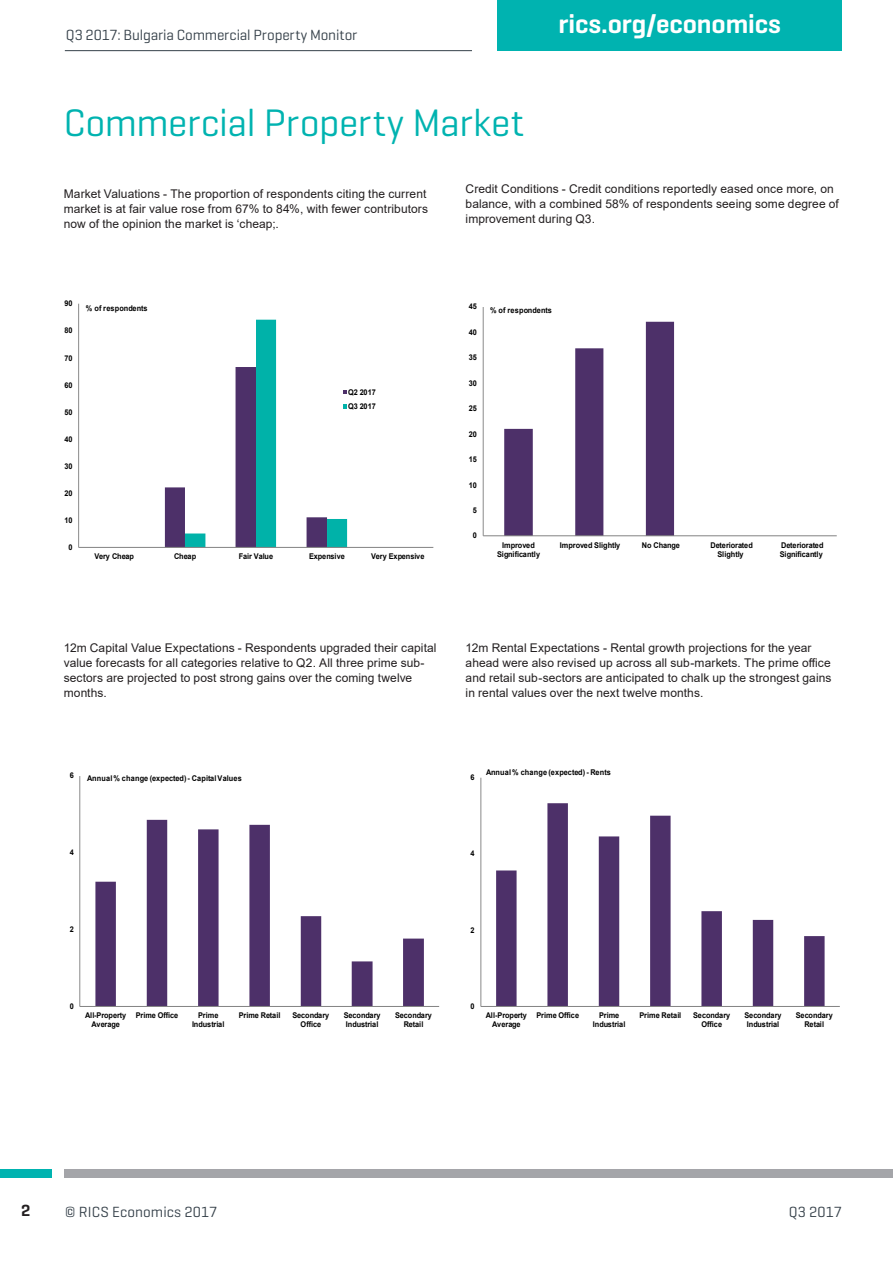
<style>
.page{position:relative;width:893px;height:1263px;background:#fff}
.page>*{position:absolute;margin:0;border:0;box-sizing:border-box;transform-origin:0 0}
.Main_Header{font:39px "Geogrotesque";letter-spacing:-.01em;color:#00b3b0}
.t1{font:600 27px "Geogrotesque";letter-spacing:-.005em;color:#fff}
.t2{font:600 16.5px "Geogrotesque";color:#231f20}
.t3{font:15px "Geogrotesque";color:#36414a}
.Chart_description_te{font:12px/15px "Arial";letter-spacing:.005em;color:#231f20}
.t4{font:700 7.95px/8.9px "Arial";letter-spacing:-.015em;color:#000;text-align:center;scale:.93 1}
.t5{font:700 7.95px "Arial";letter-spacing:.02em;color:#000;scale:.93 1}
</style>
<div class="page">
<div style="left:497px;top:0;width:345px;height:51px;background:#00b3b0"></div>
<hr style="left:65px;top:50px;width:407px;height:1px;background:#36414a">
<div style="left:0;top:1169px;width:51px;height:9px;background:#00b3b0"></div>
<div style="left:64px;top:1169px;width:829px;height:9px;background:#a4a5a9"></div>
<hr style="left:78px;top:304px;width:1px;height:243px;background:#868686">
<hr style="left:79px;top:547px;width:354px;height:1px;background:#868686">
<svg style="left:165px;top:320px;width:182px;height:227px"></svg>
<svg style="left:95px;top:820px;width:329px;height:186px"></svg>
<hr style="left:80px;top:776px;width:1px;height:230px;background:#868686">
<hr style="left:80px;top:1006px;width:359px;height:1px;background:#868686">
<svg style="left:504px;top:322px;width:170px;height:213px"></svg>
<hr style="left:483px;top:307px;width:1px;height:229px;background:#868686">
<hr style="left:483px;top:535px;width:354px;height:1px;background:#868686">
<svg style="left:496px;top:803px;width:329px;height:203px"></svg>
<hr style="left:481px;top:778px;width:1px;height:228px;background:#868686">
<hr style="left:481px;top:1006px;width:359px;height:1px;background:#868686">
<p class="t3" style="left:66px;top:25px;width:293px">Q3 2017: Bulgaria Commercial Property Monitor</p>
<p class="Main_Header" style="left:64px;top:98px;width:462px">Commercial Property Market</p>
<h2 class="t1" style="left:559px;top:7px;width:224px">rics.org/economics</h2>
<p class="Chart_description_te" style="left:64px;top:187px;width:366px">Market Valuations - The proportion of respondents citing the current market is at fair value rose from 67% to 84%, with fewer contributors now of the opinion the market is ‘cheap;.</p>
<p class="t4" style="left:65px;top:299px;width:10px">90</p>
<p class="t4" style="left:65px;top:326px;width:10px">80</p>
<p class="t4" style="left:65px;top:353px;width:10px">70</p>
<p class="t4" style="left:65px;top:380px;width:10px">60</p>
<p class="t4" style="left:65px;top:407px;width:10px">50</p>
<p class="t4" style="left:65px;top:435px;width:10px">40</p>
<p class="t4" style="left:65px;top:462px;width:10px">30</p>
<p class="t4" style="left:65px;top:489px;width:10px">20</p>
<p class="t4" style="left:65px;top:516px;width:10px">10</p>
<p class="t4" style="left:69px;top:543px;width:6px">0</p>
<p class="t5" style="left:86px;top:303px;width:68px">% of respondents</p>
<p class="t4" style="left:348px;top:385px;width:31px;line-height:14.7px;text-align:left">Q2 2017<br>Q3 2017</p>
<p class="t4" style="left:94px;top:552px;width:44px">Very Cheap</p>
<p class="t4" style="left:174px;top:552px;width:25px">Cheap</p>
<p class="t4" style="left:239px;top:552px;width:39px">Fair Value</p>
<p class="t4" style="left:309px;top:552px;width:40px">Expensive</p>
<p class="t4" style="left:371px;top:552px;width:59px">Very Expensive</p>
<p class="Chart_description_te" style="left:466px;top:181px;width:375px">Credit Conditions - Credit conditions reportedly eased once more, on balance, with a combined 58% of respondents seeing some degree of improvement during Q3.</p>
<p class="t4" style="left:469px;top:302px;width:10px">45</p>
<p class="t4" style="left:469px;top:328px;width:10px">40</p>
<p class="t4" style="left:469px;top:353px;width:10px">35</p>
<p class="t4" style="left:469px;top:379px;width:10px">30</p>
<p class="t4" style="left:469px;top:404px;width:10px">25</p>
<p class="t4" style="left:469px;top:430px;width:10px">20</p>
<p class="t4" style="left:469px;top:455px;width:10px">15</p>
<p class="t4" style="left:469px;top:480px;width:10px">10</p>
<p class="t4" style="left:473px;top:506px;width:6px">5</p>
<p class="t4" style="left:473px;top:531px;width:6px">0</p>
<p class="t5" style="left:490px;top:305px;width:68px">% of respondents</p>
<p class="t4" style="left:497px;top:540px;width:48px">Improved<br>Significantly</p>
<p class="t4" style="left:560px;top:540px;width:66px">Improved Slightly</p>
<p class="t4" style="left:642px;top:540px;width:42px">No Change</p>
<p class="t4" style="left:710px;top:540px;width:47px">Deteriorated<br>Slightly</p>
<p class="t4" style="left:780px;top:540px;width:49px;text-align:left">Deteriorated<br>Significantly</p>
<p class="Chart_description_te" style="left:64px;top:640px;width:374px">12m Capital Value Expectations - Respondents upgraded their capital value forecasts for all categories relative to Q2. All three prime sub&shy;sectors are projected to post strong gains over the coming twelve months.</p>
<p class="Chart_description_te" style="left:466px;top:640px;width:367px">12m Rental Expectations - Rental growth projections for the year ahead were also revised up across all sub-markets. The prime office and retail sub-sectors are anticipated to chalk up the strongest gains in rental values over the next twelve months.</p>
<p class="t4" style="left:70px;top:771px;width:6px">6</p>
<p class="t5" style="left:87px;top:773px;width:168px">Annual% change (expected) - Capital Values</p>
<p class="t4" style="left:471px;top:773px;width:6px">6</p>
<p class="t5" style="left:486px;top:767px;width:136px">Annual% change (expected) - Rents</p>
<p class="t4" style="left:70px;top:848px;width:6px">4</p>
<p class="t4" style="left:471px;top:849px;width:6px">4</p>
<p class="t4" style="left:70px;top:925px;width:6px">2</p>
<p class="t4" style="left:471px;top:925px;width:6px">2</p>
<p class="t4" style="left:70px;top:1002px;width:6px">0</p>
<p class="t4" style="left:471px;top:1002px;width:6px">0</p>
<p class="t4" style="left:85px;top:1011px;width:46px">All-Property<br>Average</p>
<p class="t4" style="left:136px;top:1011px;width:47px">Prime Office</p>
<p class="t4" style="left:192px;top:1011px;width:36px">Prime<br>Industrial</p>
<p class="t4" style="left:239px;top:1011px;width:46px">Prime Retail</p>
<p class="t4" style="left:292px;top:1011px;width:41px">Secondary<br>Office</p>
<p class="t4" style="left:344px;top:1011px;width:41px;text-align:left">Secondary<br>Industrial</p>
<p class="t4" style="left:395px;top:1011px;width:41px">Secondary<br>Retail</p>
<p class="t4" style="left:486px;top:1011px;width:46px">All-Property<br>Average</p>
<p class="t4" style="left:536px;top:1011px;width:47px">Prime Office</p>
<p class="t4" style="left:593px;top:1011px;width:36px">Prime<br>Industrial</p>
<p class="t4" style="left:639px;top:1011px;width:46px">Prime Retail</p>
<p class="t4" style="left:693px;top:1011px;width:41px">Secondary<br>Office</p>
<p class="t4" style="left:745px;top:1011px;width:41px;text-align:left">Secondary<br>Industrial</p>
<p class="t4" style="left:796px;top:1011px;width:41px">Secondary<br>Retail</p>
<p class="t2" style="left:21px;top:1200px;width:11px">2</p>
<p class="t3" style="left:65px;top:1202px;width:154px">© RICS Economics 2017</p>
<p class="t3" style="left:789px;top:1202px;width:55px">Q3 2017</p>
</div>
